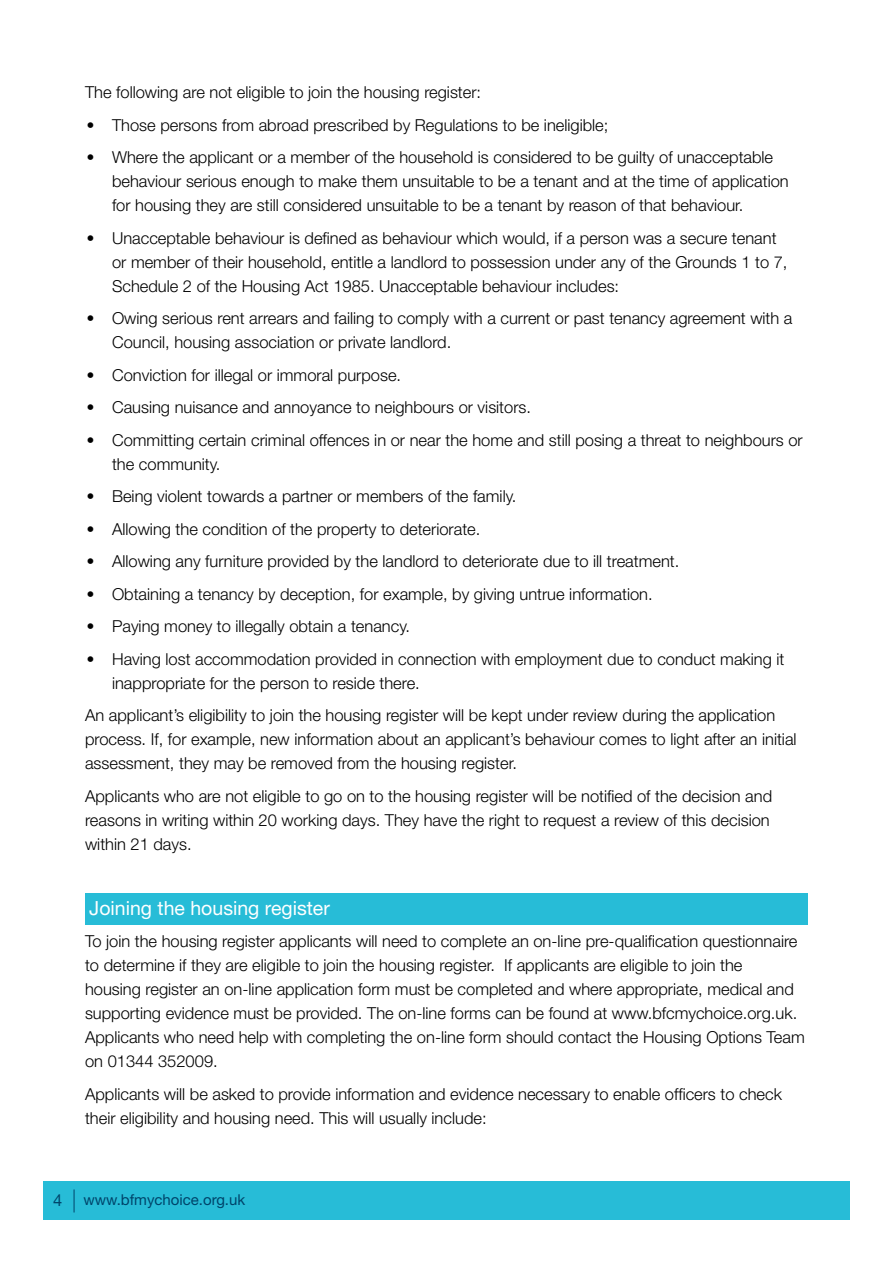
<style>
.page{position:relative;width:893px;height:1263px;background:#fff}
.page>*{position:absolute;margin:0;border:0;box-sizing:border-box;transform-origin:0 0}
.t1{font:19.5px "Helvetica Neue";color:#fff}
.t2{font:300 16.5px/24px "Helvetica Neue";color:#000}
.t3{font:16.5px "Helvetica Neue";color:#00446a}
.t4{font:15px "Helvetica Neue";color:#00446a}
.s1{font-family:"Courier";font-weight:400;font-size:18px}
</style>
<div class="page">
<div style="left:43px;top:1181px;width:807px;height:39px;background:#27bcd7"></div>
<svg style="left:74px;top:1189px;width:1px;height:23px"></svg>
<div style="left:85px;top:893px;width:723px;height:32px;background:#27bcd7"></div>
<p class="t2" style="left:85px;top:80px;width:398px">The following are not eligible to join the housing register:</p>
<p class="t2" style="left:85px;top:112px;width:525px"><span class="s1">•</span> Those persons from abroad prescribed by Regulations to be ineligible;</p>
<p class="t2" style="left:112px;top:145px;width:678px;text-indent:-27px"><span class="s1">•</span> Where the applicant or a member of the household is considered to be guilty of unacceptable behaviour serious enough to make them unsuitable to be a tenant and at the time of application for housing they are still considered unsuitable to be a tenant by reason of that behaviour.</p>
<p class="t2" style="left:112px;top:225px;width:677px;text-indent:-27px"><span class="s1">•</span> Unacceptable behaviour is defined as behaviour which would, if a person was a secure tenant or member of their household, entitle a landlord to possession under any of the Grounds 1 to 7,<br>Schedule 2 of the Housing Act 1985. Unacceptable behaviour includes:</p>
<p class="t2" style="left:112px;top:306px;width:682px;text-indent:-27px"><span class="s1">•</span> Owing serious rent arrears and failing to comply with a current or past tenancy agreement with a<br>Council, housing association or private landlord.</p>
<p class="t2" style="left:85px;top:362px;width:318px"><span class="s1">•</span> Conviction for illegal or immoral purpose.</p>
<p class="t2" style="left:85px;top:395px;width:448px"><span class="s1">•</span> Causing nuisance and annoyance to neighbours or visitors.</p>
<p class="t2" style="left:112px;top:427px;width:692px;text-indent:-27px"><span class="s1">•</span> Committing certain criminal offences in or near the home and still posing a threat to neighbours or the community.</p>
<p class="t2" style="left:85px;top:484px;width:433px"><span class="s1">•</span> Being violent towards a partner or members of the family.</p>
<p class="t2" style="left:85px;top:516px;width:397px"><span class="s1">•</span> Allowing the condition of the property to deteriorate.</p>
<p class="t2" style="left:85px;top:549px;width:596px"><span class="s1">•</span> Allowing any furniture provided by the landlord to deteriorate due to ill treatment.</p>
<p class="t2" style="left:85px;top:581px;width:569px"><span class="s1">•</span> Obtaining a tenancy by deception, for example, by giving untrue information.</p>
<p class="t2" style="left:85px;top:614px;width:327px"><span class="s1">•</span> Paying money to illegally obtain a tenancy.</p>
<p class="t2" style="left:112px;top:646px;width:674px;text-indent:-27px"><span class="s1">•</span> Having lost accommodation provided in connection with employment due to conduct making it inappropriate for the person to reside there.</p>
<p class="t2" style="left:85px;top:703px;width:713px">An applicant’s eligibility to join the housing register will be kept under review during the application process. If, for example, new information about an applicant’s behaviour comes to light after an initial assessment, they may be removed from the housing register.</p>
<p class="t2" style="left:85px;top:783px;width:689px">Applicants who are not eligible to go on to the housing register will be notified of the decision and reasons in writing within 20 working days. They have the right to request a review of this decision within 21 days.</p>
<p class="t1" style="left:89px;top:896px;width:242px">Joining the housing register</p>
<p class="t2" style="left:85px;top:929px;width:721px">To join the housing register applicants will need to complete an on-line pre-qualification questionnaire to determine if they are eligible to join the housing register. If applicants are eligible to join the<br>housing register an on-line application form must be completed and where appropriate, medical and supporting evidence must be provided. The on-line forms can be found at www.bfcmychoice.org.uk.<br>Applicants who need help with completing the on-line form should contact the Housing Options Team on 01344 352009.</p>
<p class="t2" style="left:85px;top:1081px;width:698px">Applicants will be asked to provide information and evidence necessary to enable officers to check their eligibility and housing need. This will usually include:</p>
<p class="t3" style="left:53px;top:1190px;width:11px">4</p>
<p class="t4" style="left:83px;top:1191px;width:163px">www.bfmychoice.org.uk</p>
</div>
